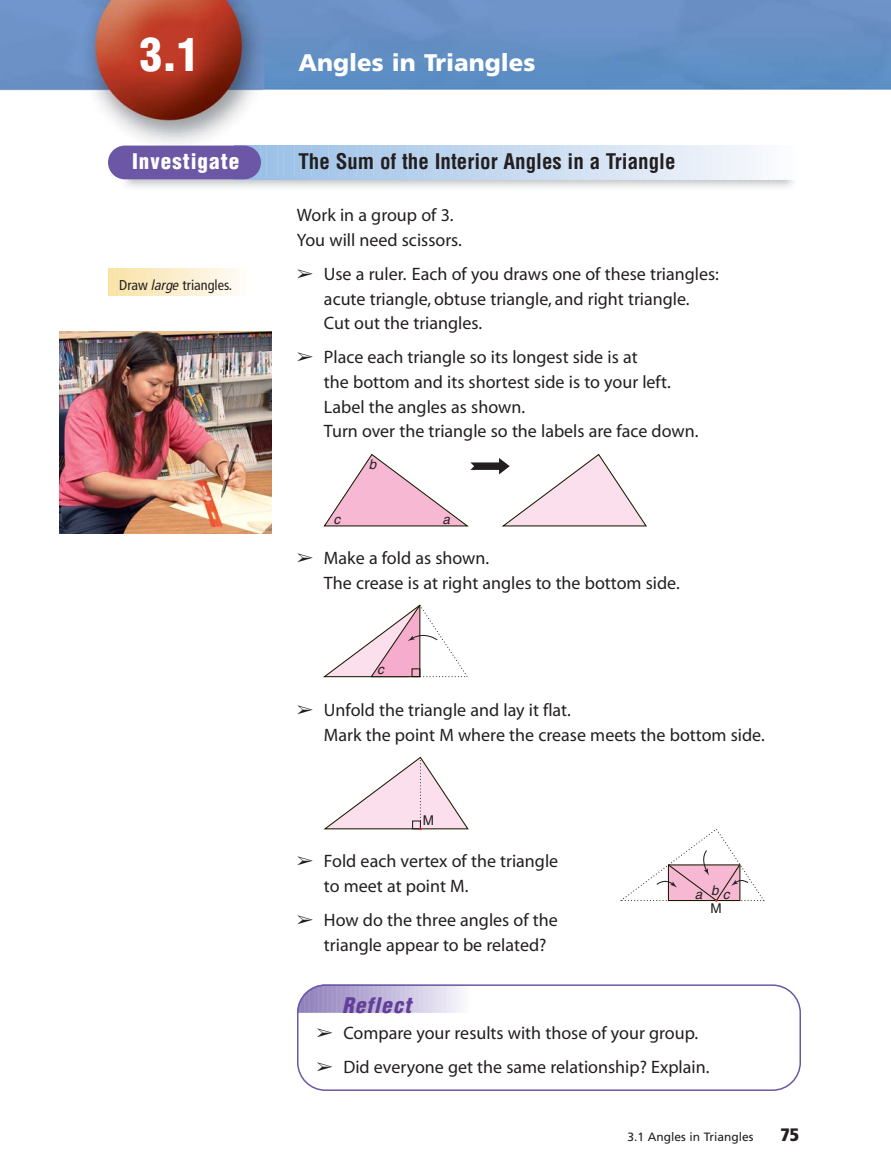
<style>
.page{position:relative;width:891px;height:1175px;background:#fff}
.page>*{position:absolute;margin:0;border:0;box-sizing:border-box;transform-origin:0 0}
.t1{font:900 condensed 45px "Helvetica";color:#fff}
.t2{font:900 24px "Frutiger";color:#fff}
.t3{font:700 condensed 21px "Helvetica";color:#231f20}
.t4{font:900 condensed 21px "Helvetica";letter-spacing:.05em;color:#fff}
.t5{font:italic 900 condensed 21px "Helvetica";color:#633f99}
.t6{font:18px/24.8px "Myriad";color:#231f20}
.t7{font:900 condensed 18px "Frutiger";color:#231f20}
.t8{font:condensed 14.25px "Frutiger";color:#231f20}
.t9{font:italic 13.5px "Helvetica";color:#231f20}
.t10{font:13.5px "Helvetica";color:#231f20}
.t11{font:12px "Frutiger";color:#231f20}
.s1{font-family:"Frutiger Cn Ital";font-stretch:normal}
</style>
<div class="page">
<img style="left:0;top:0;width:891px;height:144px">
<img style="left:117px;top:148px;width:677px;height:40px">
<hr style="left:252px;top:146px;width:1px;height:33px;background:#9ac0e6">
<hr style="left:257px;top:146px;width:2px;height:33px;background:#9bc0e6">
<hr style="left:263px;top:146px;width:1px;height:33px;background:#9cc1e7">
<hr style="left:268px;top:146px;width:2px;height:33px;background:#9dc2e7">
<hr style="left:274px;top:146px;width:2px;height:33px;background:#9ec2e7">
<hr style="left:280px;top:146px;width:1px;height:33px;background:#9fc3e7">
<hr style="left:285px;top:146px;width:2px;height:33px;background:#a0c3e7">
<hr style="left:291px;top:146px;width:2px;height:33px;background:#a0c4e8">
<hr style="left:297px;top:146px;width:1px;height:33px;background:#a1c4e8">
<hr style="left:302px;top:146px;width:2px;height:33px;background:#a2c4e8">
<hr style="left:308px;top:146px;width:1px;height:33px;background:#a3c5e8">
<hr style="left:314px;top:146px;width:1px;height:33px;background:#a4c6e8">
<hr style="left:319px;top:146px;width:2px;height:33px;background:#a5c6e8">
<hr style="left:325px;top:146px;width:1px;height:33px;background:#a6c7e9">
<hr style="left:331px;top:146px;width:1px;height:33px;background:#a7c7e9">
<hr style="left:336px;top:146px;width:2px;height:33px;background:#a8c8ea">
<hr style="left:342px;top:146px;width:1px;height:33px;background:#a9c8ea">
<hr style="left:347px;top:146px;width:2px;height:33px;background:#aac9ea">
<hr style="left:353px;top:146px;width:2px;height:33px;background:#abcaea">
<hr style="left:359px;top:146px;width:1px;height:33px;background:#accaea">
<hr style="left:364px;top:146px;width:2px;height:33px;background:#adcbeb">
<hr style="left:370px;top:146px;width:2px;height:33px;background:#aecbeb">
<hr style="left:376px;top:146px;width:1px;height:33px;background:#afcceb">
<hr style="left:381px;top:146px;width:2px;height:33px;background:#b0cdeb">
<hr style="left:387px;top:146px;width:1px;height:33px;background:#b1cdeb">
<hr style="left:393px;top:146px;width:1px;height:33px;background:#b2cdeb">
<hr style="left:398px;top:146px;width:2px;height:33px;background:#b3ceec">
<hr style="left:404px;top:146px;width:1px;height:33px;background:#b4cfec">
<hr style="left:410px;top:146px;width:1px;height:33px;background:#b5d0ed">
<hr style="left:415px;top:146px;width:2px;height:33px;background:#b6d0ed">
<hr style="left:421px;top:146px;width:1px;height:33px;background:#b7d0ed">
<hr style="left:426px;top:146px;width:2px;height:33px;background:#b8d1ed">
<hr style="left:432px;top:146px;width:2px;height:33px;background:#b9d2ed">
<hr style="left:438px;top:146px;width:1px;height:33px;background:#bad3ee">
<hr style="left:443px;top:146px;width:2px;height:33px;background:#bbd3ee">
<hr style="left:449px;top:146px;width:2px;height:33px;background:#bcd3ee">
<hr style="left:455px;top:146px;width:1px;height:33px;background:#bdd4ef">
<hr style="left:460px;top:146px;width:2px;height:33px;background:#bed5ef">
<hr style="left:466px;top:146px;width:1px;height:33px;background:#bfd5ef">
<hr style="left:472px;top:146px;width:1px;height:33px;background:#c0d6ef">
<hr style="left:477px;top:146px;width:2px;height:33px;background:#c1d6ef">
<hr style="left:483px;top:146px;width:1px;height:33px;background:#c2d7f0">
<hr style="left:489px;top:146px;width:1px;height:33px;background:#c3d8f0">
<hr style="left:494px;top:146px;width:2px;height:33px;background:#c4d8f0">
<hr style="left:500px;top:146px;width:1px;height:33px;background:#c5d9f0">
<hr style="left:505px;top:146px;width:2px;height:33px;background:#c6d9f0">
<hr style="left:511px;top:146px;width:2px;height:33px;background:#c7daf1">
<hr style="left:517px;top:146px;width:1px;height:33px;background:#c8dbf1">
<hr style="left:522px;top:146px;width:2px;height:33px;background:#c9dbf1">
<hr style="left:528px;top:146px;width:2px;height:33px;background:#cadcf2">
<hr style="left:534px;top:146px;width:1px;height:33px;background:#cbdcf2">
<hr style="left:539px;top:146px;width:2px;height:33px;background:#ccddf2">
<hr style="left:545px;top:146px;width:1px;height:33px;background:#cddef2">
<hr style="left:551px;top:146px;width:1px;height:33px;background:#cedef2">
<hr style="left:556px;top:146px;width:2px;height:33px;background:#cfdff3">
<hr style="left:562px;top:146px;width:1px;height:33px;background:#d0e0f3">
<hr style="left:568px;top:146px;width:1px;height:33px;background:#d1e0f3">
<hr style="left:573px;top:146px;width:2px;height:33px;background:#d2e1f4">
<hr style="left:579px;top:146px;width:1px;height:33px;background:#d3e1f4">
<hr style="left:584px;top:146px;width:2px;height:33px;background:#d4e2f4">
<hr style="left:590px;top:146px;width:2px;height:33px;background:#d5e3f4">
<hr style="left:596px;top:146px;width:1px;height:33px;background:#d6e3f4">
<hr style="left:601px;top:146px;width:2px;height:33px;background:#d7e4f5">
<hr style="left:607px;top:146px;width:2px;height:33px;background:#d8e5f5">
<hr style="left:613px;top:146px;width:1px;height:33px;background:#d9e5f5">
<hr style="left:618px;top:146px;width:2px;height:33px;background:#dae6f5">
<hr style="left:624px;top:146px;width:1px;height:33px;background:#dbe6f6">
<hr style="left:630px;top:146px;width:1px;height:33px;background:#dce8f6">
<hr style="left:635px;top:146px;width:2px;height:33px;background:#dde8f6">
<hr style="left:641px;top:146px;width:1px;height:33px;background:#dee8f6">
<hr style="left:647px;top:146px;width:1px;height:33px;background:#dfe9f7">
<hr style="left:652px;top:146px;width:2px;height:33px;background:#e0eaf7">
<hr style="left:658px;top:146px;width:1px;height:33px;background:#e2eaf7">
<hr style="left:663px;top:146px;width:2px;height:33px;background:#e3ebf7">
<hr style="left:669px;top:146px;width:2px;height:33px;background:#e4ecf7">
<hr style="left:675px;top:146px;width:1px;height:33px;background:#e5edf8">
<hr style="left:680px;top:146px;width:2px;height:33px;background:#e6edf8">
<hr style="left:686px;top:146px;width:2px;height:33px;background:#e7eef8">
<hr style="left:692px;top:146px;width:1px;height:33px;background:#e8eff9">
<hr style="left:697px;top:146px;width:2px;height:33px;background:#e9eff9">
<hr style="left:703px;top:146px;width:1px;height:33px;background:#eaeff9">
<hr style="left:709px;top:146px;width:1px;height:33px;background:#ebf1f9">
<hr style="left:714px;top:146px;width:2px;height:33px;background:#ecf1fa">
<hr style="left:720px;top:146px;width:1px;height:33px;background:#edf2fa">
<hr style="left:726px;top:146px;width:1px;height:33px;background:#eef3fa">
<hr style="left:731px;top:146px;width:2px;height:33px;background:#eff3fa">
<hr style="left:737px;top:146px;width:1px;height:33px;background:#f0f4fb">
<hr style="left:743px;top:146px;width:1px;height:33px;background:#f1f5fb">
<hr style="left:748px;top:146px;width:2px;height:33px;background:#f2f6fc">
<hr style="left:754px;top:146px;width:1px;height:33px;background:#f3f7fc">
<hr style="left:759px;top:146px;width:2px;height:33px;background:#f5f7fc">
<hr style="left:765px;top:146px;width:2px;height:33px;background:#f6f9fd">
<hr style="left:771px;top:146px;width:1px;height:33px;background:#f7f9fd">
<hr style="left:776px;top:146px;width:2px;height:33px;background:#f8fafd">
<hr style="left:782px;top:146px;width:2px;height:33px;background:#fafcfe">
<hr style="left:788px;top:146px;width:1px;height:33px;background:#fbfcfe">
<hr style="left:793px;top:146px;width:2px;height:33px;background:#fdfeff">
<div style="left:108px;top:146px;width:153px;height:33px;background:#6b57a5;border-radius:17px"></div>
<img style="left:60px;top:331px;width:211px;height:202px">
<svg style="left:108px;top:268px;width:132px;height:28px;background:#fbeecb"></svg>
<svg style="left:297px;top:984px;width:504px;height:106px"></svg>
<svg style="left:324px;top:454px;width:323px;height:72px"></svg>
<svg style="left:323px;top:604px;width:145px;height:73px"></svg>
<svg style="left:324px;top:756px;width:145px;height:74px"></svg>
<svg style="left:620px;top:829px;width:145px;height:73px"></svg>
<h1 class="t1" style="left:140px;top:38px;width:61px">3.1</h1>
<h2 class="t2" style="left:298px;top:53px;width:239px">Angles in Triangles</h2>
<p class="t4" style="left:132px;top:153px;width:109px">Investigate</p>
<p class="t3" style="left:298px;top:153px;width:379px">The Sum of the Interior Angles in a Triangle</p>
<p class="t6" style="left:297px;top:204px;width:167px">Work in a group of 3.<br>You will need scissors.</p>
<p class="t6" style="left:324px;top:263px;width:396px;text-indent:-27px">➢ Use a ruler. Each of you draws one of these triangles: acute triangle, obtuse triangle, and right triangle.<br>Cut out the triangles.</p>
<p class="t6" style="left:324px;top:346px;width:376px;text-indent:-27px">➢ Place each triangle so its longest side is at<br>the bottom and its shortest side is to your left.<br>Label the angles as shown.<br>Turn over the triangle so the labels are face down.</p>
<p class="t8" style="left:119px;top:279px;width:114px">Draw <span class="s1">large</span> triangles.</p>
<p class="t9" style="left:369px;top:459px;width:12px">b</p>
<p class="t9" style="left:333px;top:514px;width:11px">c</p>
<p class="t9" style="left:443px;top:514px;width:12px">a</p>
<p class="t6" style="left:324px;top:547px;width:357px;text-indent:-27px">➢ Make a fold as shown.<br>The crease is at right angles to the bottom side.</p>
<p class="t9" style="left:377px;top:664px;width:11px">c</p>
<p class="t6" style="left:324px;top:699px;width:442px;text-indent:-27px">➢ Unfold the triangle and lay it flat.<br>Mark the point M where the crease meets the bottom side.</p>
<p class="t10" style="left:423px;top:815px;width:13px">M</p>
<p class="t6" style="left:324px;top:850px;width:236px;text-indent:-27px">➢ Fold each vertex of the triangle to meet at point M.</p>
<p class="t6" style="left:324px;top:909px;width:235px;text-indent:-27px">➢ How do the three angles of the triangle appear to be related?</p>
<p class="t9" style="left:695px;top:887px;width:28px">a b</p>
<p class="t10" style="left:711px;top:903px;width:13px">M</p>
<p class="t9" style="left:723px;top:889px;width:11px">c</p>
<p class="t5" style="left:342px;top:996px;width:75px">Reflect</p>
<p class="t6" style="left:316px;top:1022px;width:383px">➢ Compare your results with those of your group.</p>
<p class="t6" style="left:316px;top:1055px;width:395px">➢ Did everyone get the same relationship? Explain.</p>
<p class="t11" style="left:627px;top:1132px;width:128px">3.1 Angles in Triangles</p>
<p class="t7" style="left:781px;top:1127px;width:20px">75</p>
</div>
